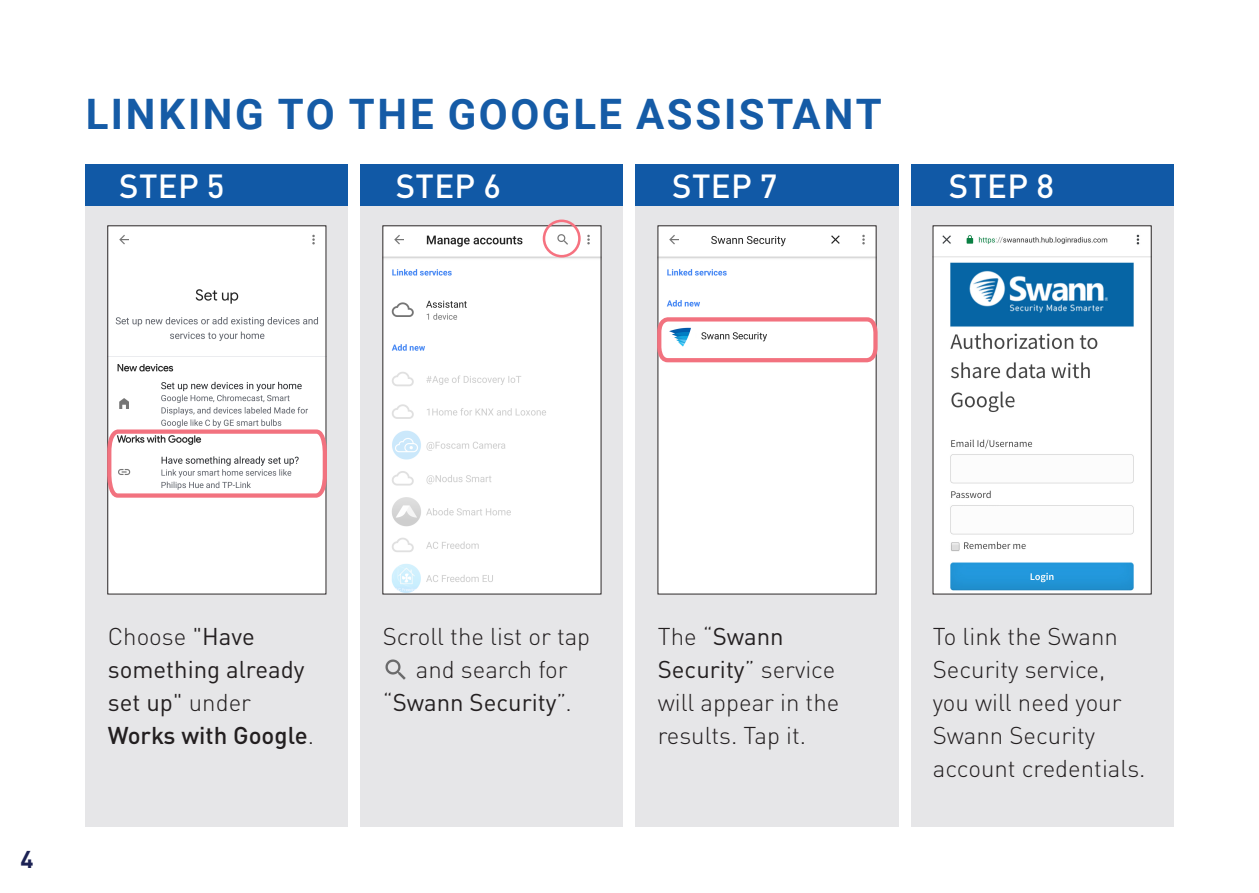
<style>
.page{position:relative;width:1259px;height:893px;background:#fff}
.page>*{position:absolute;margin:0;border:0;box-sizing:border-box;transform-origin:0 0}
.Heading2_Exclude{font:700 42px "Roboto";letter-spacing:.06em;color:#155ba6}
.t1{font:500 33px "DIN Pro";letter-spacing:.01em;color:#fff}
.t2{font:300 24px/33px "DIN Pro";color:#231f20}
.t3{font:24px/33px "DIN Pro";color:#231f20}
.t4{font:700 24px "DIN Pro";color:#1c2254}
.s1{font-weight:300}
.s2{font-weight:500}
.s3{font-weight:400}
</style>
<div class="page">
<div style="left:85px;top:164px;width:1089px;height:42px;background:#1159a6"></div>
<div style="left:85px;top:206px;width:1089px;height:621px;background:#e6e6e8"></div>
<div style="left:349px;top:164px;width:11px;height:663px;background:#fff"></div>
<div style="left:624px;top:164px;width:11px;height:663px;background:#fff"></div>
<div style="left:899px;top:164px;width:11px;height:663px;background:#fff"></div>
<img style="left:110px;top:228px;width:214px;height:364px">
<img style="left:385px;top:228px;width:214px;height:129px">
<div style="left:660px;top:228px;width:214px;height:364px;background:#fff"></div>
<img style="left:935px;top:228px;width:214px;height:364px">
<img style="left:385px;top:659px;width:21px;height:21px">
<svg style="left:107px;top:427px;width:220px;height:73px;background:#efdddf"></svg>
<svg style="left:657px;top:315px;width:221px;height:49px;background:#f3dde0"></svg>
<div style="left:384px;top:357px;width:216px;height:236px;background:#fff"></div>
<div style="left:543px;top:220px;width:37px;height:37px;border:3px solid #f67280;border-radius:50%"></div>
<p class="Heading2_Exclude" style="left:86px;top:85px;width:797px">LINKING TO THE GOOGLE ASSISTANT</p>
<p class="t1" style="left:119px;top:159px;width:107px">STEP 5</p>
<p class="t1" style="left:396px;top:159px;width:107px">STEP 6</p>
<p class="t1" style="left:672px;top:159px;width:107px">STEP 7</p>
<p class="t1" style="left:948px;top:159px;width:107px">STEP 8</p>
<p class="t4" style="left:21px;top:839px;width:15px">4</p>
<p class="t3" style="left:108px;top:617px;width:208px"><span class="s1">Choose "</span>Have something already set up<span class="s1">" under<br></span><span class="s2">Works with Google</span><span class="s1">.</span></p>
<p class="t2" style="left:383px;top:617px;width:209px">Scroll the list or tap</p>
<p class="t2" style="left:416px;top:650px;width:153px">and search for</p>
<p class="t3" style="left:383px;top:683px;width:190px"><span class="s1">“</span>Swann Security<span class="s1">”.</span></p>
<p class="t2" style="left:658px;top:617px;width:183px">The “<span class="s3">Swann<br>Security</span>” service will appear in the results. Tap it.</p>
<p class="t2" style="left:933px;top:617px;width:214px">To link the Swann<br>Security service, you will need your<br>Swann Security account credentials.</p>
</div>
